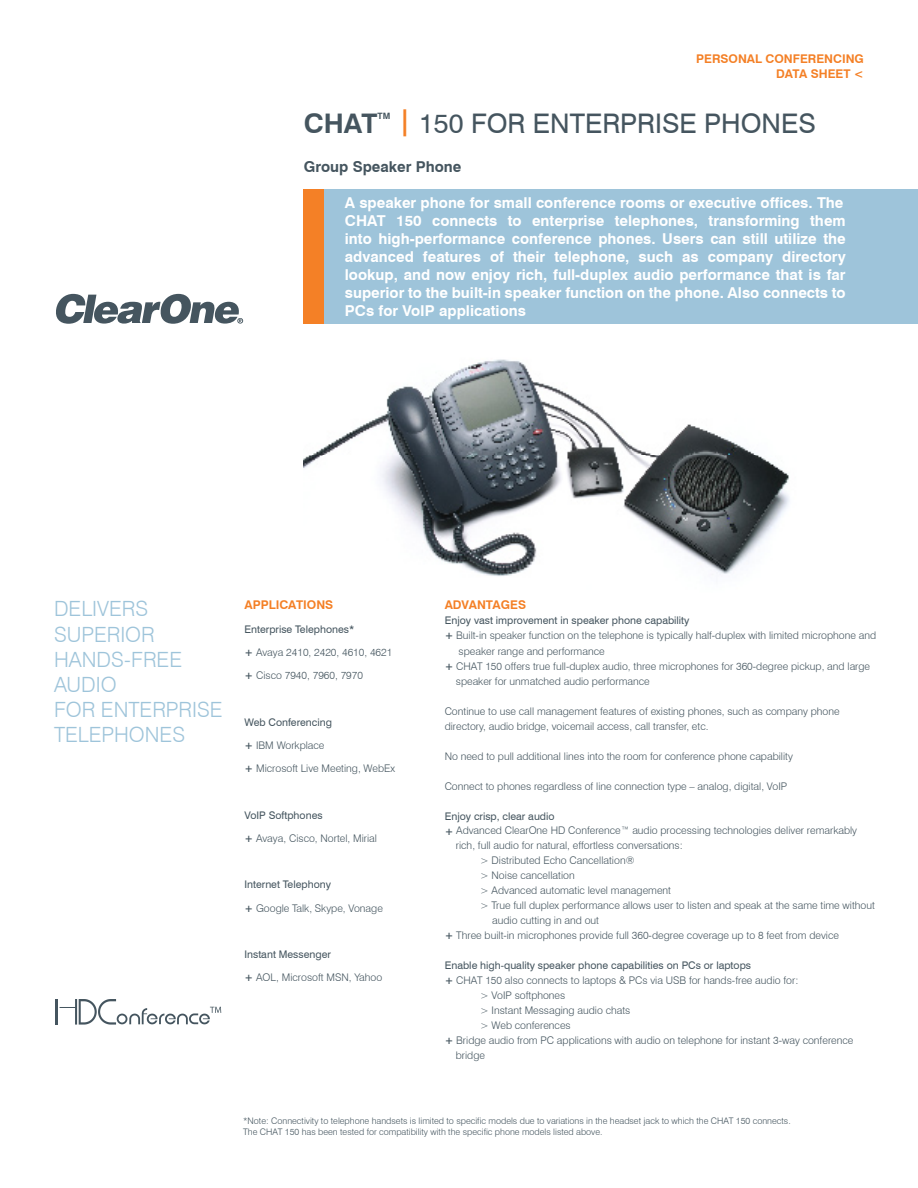
<style>
.page{position:relative;width:918px;height:1188px;background:#fff}
.page>*{position:absolute;margin:0;border:0;box-sizing:border-box;transform-origin:0 0}
.t1{font:27px "Swiss 721 BT";color:#45555f}
.t2{font:700 27px "Swiss 721 BT";color:#45555f}
.t3{font:300 21px/25.2px "Swiss 721 BT";color:#9ec4da}
.t4{font:700 15px/18px "Swiss 721 BT";color:#fff;text-align:justify}
.t5{font:700 15px "Swiss 721 BT";color:#45555f}
.t6{font:700 12px "Swiss 721 BT";color:#f48026}
.t7{font:300 10.5px/15px "Swiss 721 BT";color:#45555f}
.t8{font:10.5px "Swiss 721 BT";color:#45555f}
.t9{font:300 9px/10.8px "Swiss 721 BT";color:#45555f}
.t10{font:700 8.7px "Swiss 721 BT";color:#45555f}
.s1{font-weight:700;color:#f48026}
.s2{font-weight:700}
</style>
<div class="page">
<div style="left:324px;top:189px;width:594px;height:135px;background:#9ec4da"></div>
<div style="left:304px;top:189px;width:20px;height:135px;background:#f48026"></div>
<svg style="left:117px;top:1014px;width:10px;height:10px"></svg>
<div style="left:119px;top:1015px;width:7px;height:8px;background:#fff;border-radius:50%"></div>
<hr style="left:56px;top:999px;width:2px;height:26px;background:#45555f">
<svg style="left:60px;top:999px;width:56px;height:26px"></svg>
<svg style="left:129px;top:1007px;width:92px;height:17px"></svg>
<svg style="left:56px;top:294px;width:187px;height:30px"></svg>
<img style="left:304px;top:359px;width:486px;height:217px">
<p class="t6" style="left:696px;top:52px;width:169px">PERSONAL CONFERENCING</p>
<p class="t6" style="left:776px;top:66px;width:89px">DATA SHEET &lt;</p>
<p class="t2" style="left:304px;top:107px;width:75px">CHAT</p>
<p class="t10" style="left:378px;top:111px;width:14px">TM</p>
<p class="t1" style="left:398px;top:107px;width:419px"><span class="s1">|</span> 150 FOR ENTERPRISE PHONES</p>
<p class="t5" style="left:304px;top:158px;width:159px">Group Speaker Phone</p>
<p class="t4" style="left:345px;top:194px;width:500px">A speaker phone for small conference rooms or executive offices. The</p>
<p class="t4" style="left:345px;top:212px;width:502px">CHAT 150 connects to enterprise telephones, transforming them into high-performance conference phones. Users can still utilize the advanced features of their telephone, such as company directory lookup, and now enjoy rich, full-duplex audio performance that is far superior to the built-in speaker function on the phone. Also connects to PCs for VoIP applications</p>
<p class="t3" style="left:54px;top:596px;width:102px">DELIVERS<br>SUPERIOR</p>
<p class="t3" style="left:54px;top:646px;width:130px">HANDS-FREE<br>AUDIO</p>
<p class="t3" style="left:54px;top:697px;width:170px">FOR ENTERPRISE<br>TELEPHONES</p>
<p class="t6" style="left:244px;top:598px;width:90px">APPLICATIONS</p>
<p class="t8" style="left:244px;top:623px;width:111px">Enterprise Telephones*</p>
<p class="t7" style="left:244px;top:645px;width:149px"><span class="s2">+</span> Avaya 2410, 2420, 4610, 4621</p>
<p class="t7" style="left:244px;top:668px;width:120px"><span class="s2">+</span> Cisco 7940, 7960, 7970</p>
<p class="t8" style="left:244px;top:716px;width:89px">Web Conferencing</p>
<p class="t7" style="left:244px;top:738px;width:82px"><span class="s2">+</span> IBM Workplace</p>
<p class="t7" style="left:244px;top:761px;width:152px"><span class="s2">+</span> Microsoft Live Meeting, WebEx</p>
<p class="t8" style="left:244px;top:809px;width:80px">VoIP Softphones</p>
<p class="t7" style="left:244px;top:831px;width:134px"><span class="s2">+</span> Avaya, Cisco, Nortel, Mirial</p>
<p class="t8" style="left:244px;top:878px;width:88px">Internet Telephony</p>
<p class="t7" style="left:244px;top:900px;width:140px"><span class="s2">+</span> Google Talk, Skype, Vonage</p>
<p class="t8" style="left:244px;top:948px;width:88px">Instant Messenger</p>
<p class="t7" style="left:244px;top:970px;width:139px"><span class="s2">+</span> AOL, Microsoft MSN, Yahoo</p>
<p class="t6" style="left:445px;top:598px;width:83px">ADVANTAGES</p>
<p class="t8" style="left:445px;top:614px;width:246px">Enjoy vast improvement in speaker phone capability</p>
<p class="t7" style="left:445px;top:628px;width:433px"><span class="s2">+</span> Built-in speaker function on the telephone is typically half-duplex with limited microphone and</p>
<p class="t7" style="left:459px;top:643px;width:148px">speaker range and performance</p>
<p class="t7" style="left:445px;top:658px;width:427px"><span class="s2">+</span> CHAT 150 offers true full-duplex audio, three microphones for 360-degree pickup, and large</p>
<p class="t7" style="left:456px;top:673px;width:195px">speaker for unmatched audio performance</p>
<p class="t7" style="left:445px;top:703px;width:396px">Continue to use call management features of existing phones, such as company phone directory, audio bridge, voicemail access, call transfer, etc.</p>
<p class="t7" style="left:445px;top:748px;width:350px">No need to pull additional lines into the room for conference phone capability</p>
<p class="t7" style="left:445px;top:778px;width:344px">Connect to phones regardless of line connection type – analog, digital, VoIP</p>
<p class="t8" style="left:445px;top:809px;width:111px">Enjoy crisp, clear audio</p>
<p class="t7" style="left:445px;top:823px;width:414px"><span class="s2">+</span> Advanced ClearOne HD Conference™ audio processing technologies deliver remarkably</p>
<p class="t7" style="left:456px;top:838px;width:228px">rich, full audio for natural, effortless conversations:</p>
<p class="t7" style="left:480px;top:853px;width:156px">&gt; Distributed Echo Cancellation®</p>
<p class="t7" style="left:480px;top:868px;width:96px">&gt; Noise cancellation</p>
<p class="t7" style="left:480px;top:883px;width:193px">&gt; Advanced automatic level management</p>
<p class="t7" style="left:480px;top:898px;width:396px">&gt; True full duplex performance allows user to listen and speak at the same time without</p>
<p class="t7" style="left:492px;top:913px;width:108px">audio cutting in and out</p>
<p class="t7" style="left:445px;top:928px;width:396px"><span class="s2">+</span> Three built-in microphones provide full 360-degree coverage up to 8 feet from device</p>
<p class="t8" style="left:445px;top:959px;width:308px">Enable high-quality speaker phone capabilities on PCs or laptops</p>
<p class="t7" style="left:445px;top:973px;width:355px"><span class="s2">+</span> CHAT 150 also connects to laptops &amp; PCs via USB for hands-free audio for:</p>
<p class="t7" style="left:480px;top:988px;width:87px">&gt; VoIP softphones</p>
<p class="t7" style="left:480px;top:1003px;width:152px">&gt; Instant Messaging audio chats</p>
<p class="t7" style="left:480px;top:1018px;width:92px">&gt; Web conferences</p>
<p class="t7" style="left:445px;top:1033px;width:410px"><span class="s2">+</span> Bridge audio from PC applications with audio on telephone for instant 3-way conference</p>
<p class="t7" style="left:456px;top:1048px;width:31px">bridge</p>
<p class="t9" style="left:243px;top:1116px;width:549px">*Note: Connectivity to telephone handsets is limited to specific models due to variations in the headset jack to which the CHAT 150 connects.<br>The CHAT 150 has been tested for compatibility with the specific phone models listed above.</p>
</div>
